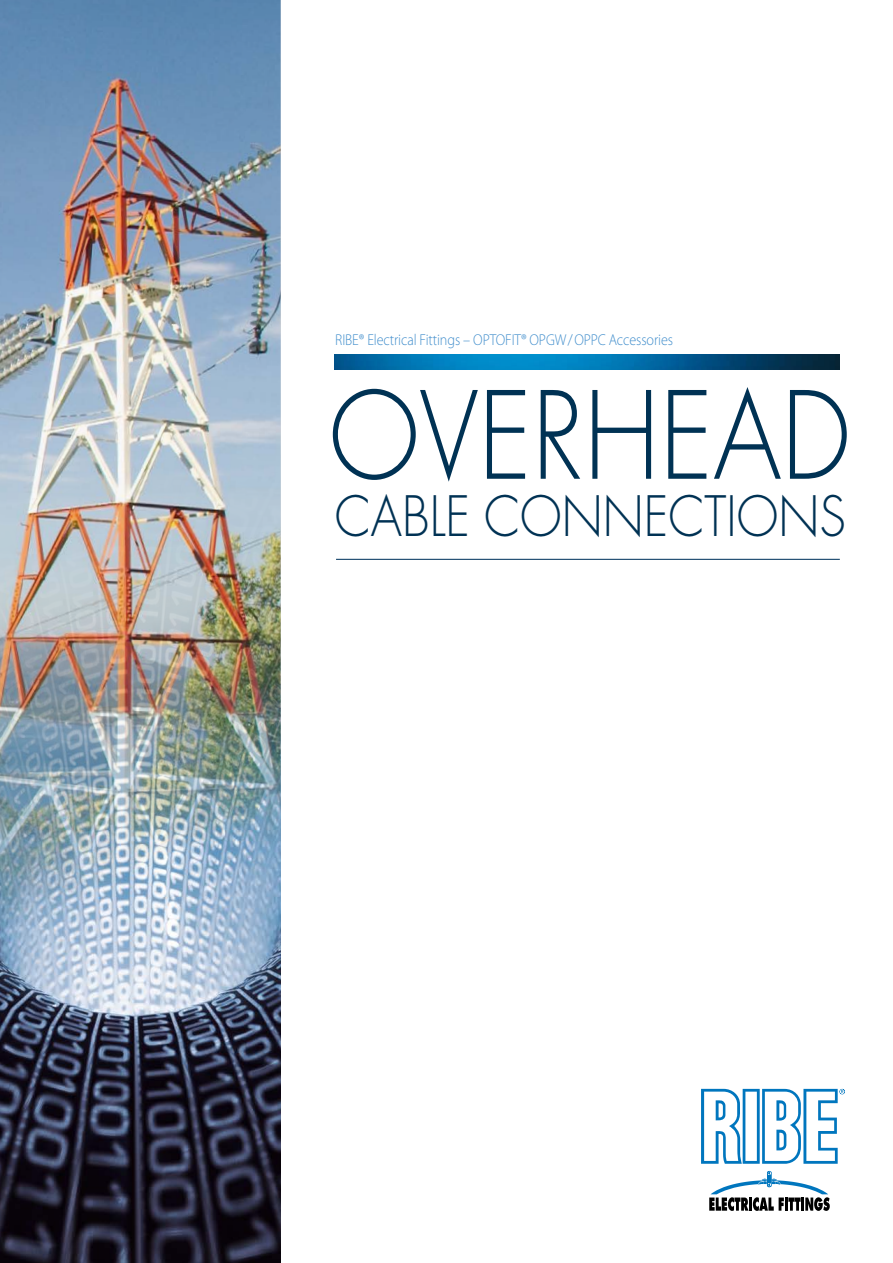
<style>
.page{position:relative;width:893px;height:1263px;background:#fff}
.page>*{position:absolute;margin:0;border:0;box-sizing:border-box;transform-origin:0 0}
.t1{font:300 117.75px "Futura";color:#003254;scale:.9 1}
.t2{font:300 54.15px "Futura";color:#003254;scale:.9 1}
.t3{font:300 15.75px "Myriad Pro";letter-spacing:-.005em;color:#418ecc;scale:.9 1}
</style>
<div class="page">
<img style="left:0;top:0;width:281px;height:271px">
<img style="left:0;top:271px;width:281px;height:992px">
<img style="left:335px;top:355px;width:504px;height:15px">
<hr style="left:336px;top:559px;width:504px;height:1px;background:#245174">
<svg style="left:701px;top:1089px;width:144px;height:75px"></svg>
<svg style="left:709px;top:1171px;width:121px;height:40px"></svg>
<p class="t3" style="left:335px;top:330px;width:377px">RIBE® Electrical Fittings – OPTOFIT® OPGW/OPPC Accessories</p>
<h1 class="t1" style="left:329px;top:364px;width:581px">OVERHEAD</h1>
<h2 class="t2" style="left:335px;top:484px;width:569px">CABLE CONNECTIONS</h2>
</div>
